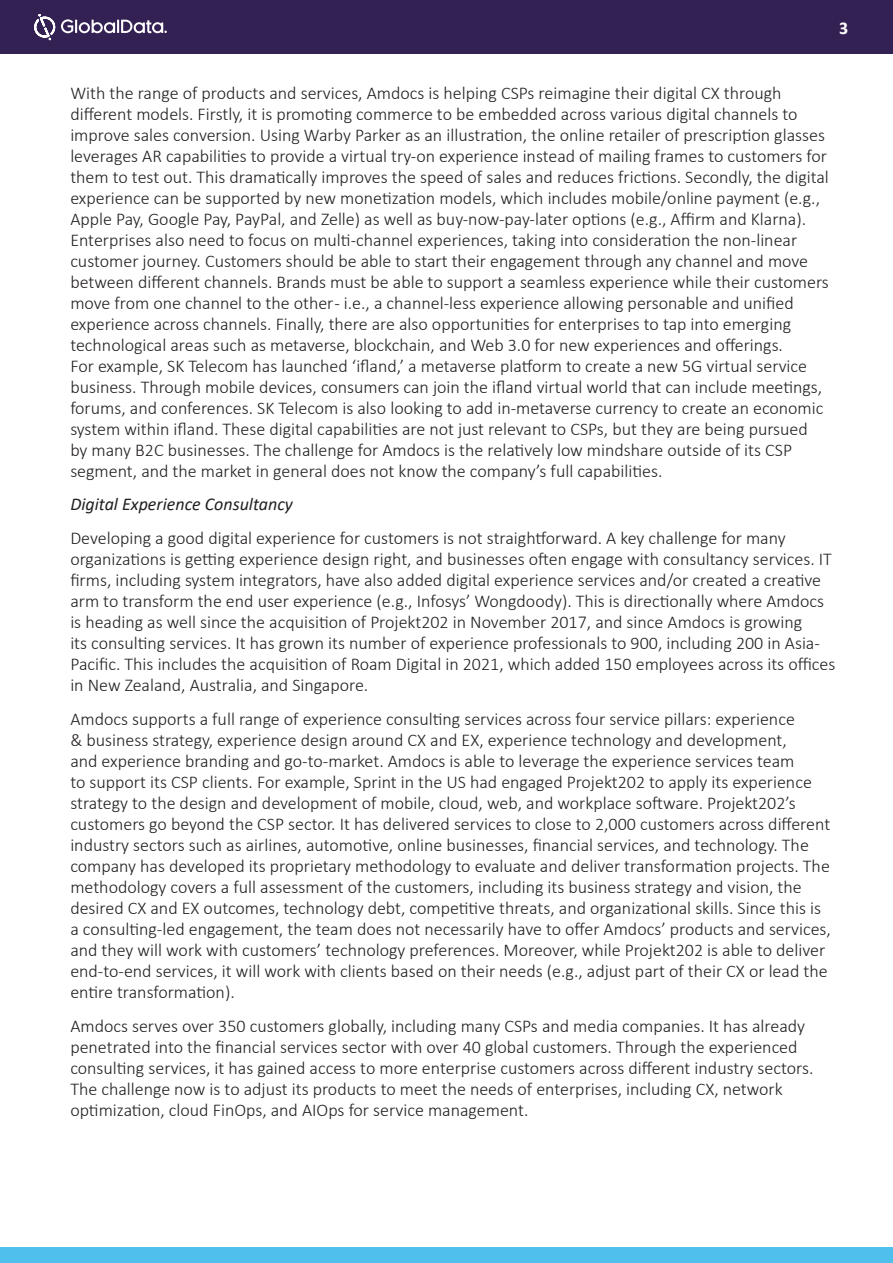
<style>
.page{position:relative;width:893px;height:1263px;background:#fff}
.page>*{position:absolute;margin:0;border:0;box-sizing:border-box;transform-origin:0 0}
.t1{font:300 18px/21px "Calibri";color:#231f20}
.t2{font:italic 18px "Calibri";color:#231f20}
.t3{font:700 18px "Calibri";color:#fff}
</style>
<div class="page">
<div style="left:0;top:1247px;width:893px;height:16px;background:#4fc0ee"></div>
<div style="left:0;top:0;width:893px;height:54px;background:#342153"></div>
<svg style="left:34px;top:14px;width:133px;height:26px"></svg>
<p class="t3" style="left:839px;top:15px;width:11px">3</p>
<p class="t1" style="left:70px;top:82px;width:760px">With the range of products and services, Amdocs is helping CSPs reimagine their digital CX through different models. Firstly, it is promoting commerce to be embedded across various digital channels to improve sales conversion. Using Warby Parker as an illustration, the online retailer of prescription glasses leverages AR capabilities to provide a virtual try-on experience instead of mailing frames to customers for them to test out. This dramatically improves the speed of sales and reduces frictions. Secondly, the digital experience can be supported by new monetization models, which includes mobile/online payment (e.g., Apple Pay, Google Pay, PayPal, and Zelle) as well as buy-now-pay-later options (e.g., Affirm and Klarna).<br>Enterprises also need to focus on multi-channel experiences, taking into consideration the non-linear customer journey. Customers should be able to start their engagement through any channel and move between different channels. Brands must be able to support a seamless experience while their customers move from one channel to the other - i.e., a channel-less experience allowing personable and unified experience across channels. Finally, there are also opportunities for enterprises to tap into emerging technological areas such as metaverse, blockchain, and Web 3.0 for new experiences and offerings.<br>For example, SK Telecom has launched ‘ifland,’ a metaverse platform to create a new 5G virtual service business. Through mobile devices, consumers can join the ifland virtual world that can include meetings, forums, and conferences. SK Telecom is also looking to add in-metaverse currency to create an economic system within ifland. These digital capabilities are not just relevant to CSPs, but they are being pursued by many B2C businesses. The challenge for Amdocs is the relatively low mindshare outside of its CSP segment, and the market in general does not know the company’s full capabilities.</p>
<p class="t2" style="left:70px;top:492px;width:224px">Digital Experience Consultancy</p>
<p class="t1" style="left:70px;top:527px;width:767px">Developing a good digital experience for customers is not straightforward. A key challenge for many organizations is getting experience design right, and businesses often engage with consultancy services. IT firms, including system integrators, have also added digital experience services and/or created a creative arm to transform the end user experience (e.g., Infosys’ Wongdoody). This is directionally where Amdocs is heading as well since the acquisition of Projekt202 in November 2017, and since Amdocs is growing<br>its consulting services. It has grown its number of experience professionals to 900, including 200 in Asia-Pacific. This includes the acquisition of Roam Digital in 2021, which added 150 employees across its offices in New Zealand, Australia, and Singapore.</p>
<p class="t1" style="left:70px;top:708px;width:762px">Amdocs supports a full range of experience consulting services across four service pillars: experience<br>&amp; business strategy, experience design around CX and EX, experience technology and development,<br>and experience branding and go-to-market. Amdocs is able to leverage the experience services team<br>to support its CSP clients. For example, Sprint in the US had engaged Projekt202 to apply its experience strategy to the design and development of mobile, cloud, web, and workplace software. Projekt202’s customers go beyond the CSP sector. It has delivered services to close to 2,000 customers across different industry sectors such as airlines, automotive, online businesses, financial services, and technology. The company has developed its proprietary methodology to evaluate and deliver transformation projects. The methodology covers a full assessment of the customers, including its business strategy and vision, the desired CX and EX outcomes, technology debt, competitive threats, and organizational skills. Since this is a consulting-led engagement, the team does not necessarily have to offer Amdocs’ products and services, and they will work with customers’ technology preferences. Moreover, while Projekt202 is able to deliver end-to-end services, it will work with clients based on their needs (e.g., adjust part of their CX or lead the entire transformation).</p>
<p class="t1" style="left:70px;top:1015px;width:745px">Amdocs serves over 350 customers globally, including many CSPs and media companies. It has already penetrated into the financial services sector with over 40 global customers. Through the experienced consulting services, it has gained access to more enterprise customers across different industry sectors.<br>The challenge now is to adjust its products to meet the needs of enterprises, including CX, network optimization, cloud FinOps, and AIOps for service management.</p>
</div>
